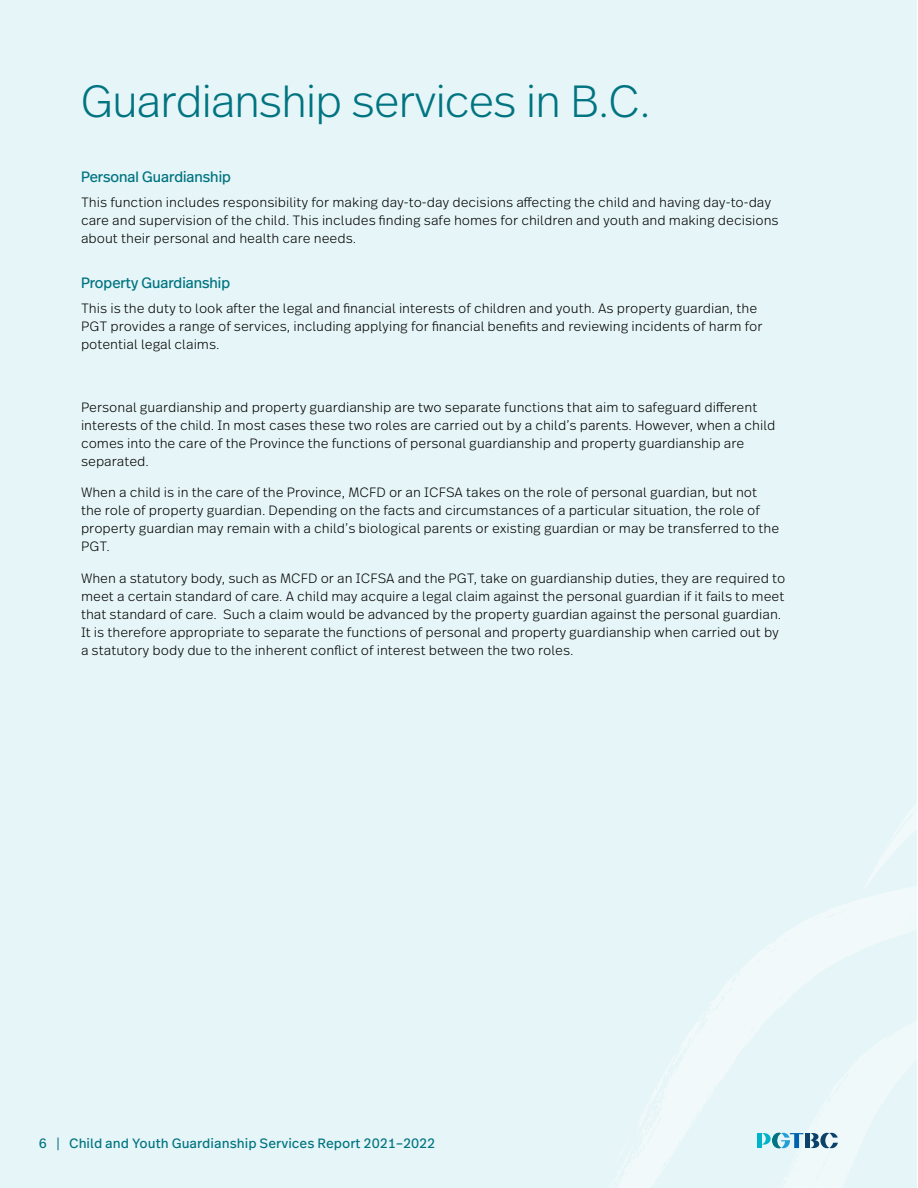
<style>
.page{position:relative;width:918px;height:1188px;background:#fff}
.page>*{position:absolute;margin:0;border:0;box-sizing:border-box;transform-origin:0 0}
.t1{font:300 45px "Real Head Pro";color:#007481}
.t2{font:15px "Real Head Pro";color:#007481}
.t3{font:300 13.5px/18px "Real Text Pro";color:#000}
.t4{font:13.5px "Real Text Pro";color:#007481}
</style>
<div class="page">
<div style="left:0;top:0;width:916px;height:1188px;background:#e6f5f7"></div>
<svg style="left:679px;top:919px;width:131px;height:230px"></svg>
<svg style="left:720px;top:1074px;width:5px;height:6px"></svg>
<svg style="left:691px;top:1114px;width:8px;height:13px"></svg>
<svg style="left:612px;top:1054px;width:68px;height:134px"></svg>
<div style="left:757px;top:1133px;width:5px;height:15px;background:#00b2ca"></div>
<svg style="left:762px;top:1133px;width:41px;height:15px"></svg>
<div style="left:805px;top:1133px;width:5px;height:15px;background:#0c4269"></div>
<svg style="left:810px;top:321px;width:107px;height:867px"></svg>
<h1 class="t1" style="left:81px;top:70px;width:571px">Guardianship services in B.C.</h1>
<p class="t2" style="left:81px;top:167px;width:151px">Personal Guardianship</p>
<p class="t3" style="left:81px;top:193px;width:699px">This function includes responsibility for making day-to-day decisions affecting the child and having day-to-day care and supervision of the child. This includes finding safe homes for children and youth and making decisions about their personal and health care needs.</p>
<p class="t2" style="left:81px;top:272px;width:151px">Property Guardianship</p>
<p class="t3" style="left:81px;top:298px;width:683px">This is the duty to look after the legal and financial interests of children and youth. As property guardian, the<br>PGT provides a range of services, including applying for financial benefits and reviewing incidents of harm for potential legal claims.</p>
<p class="t3" style="left:81px;top:397px;width:696px">Personal guardianship and property guardianship are two separate functions that aim to safeguard different interests of the child. In most cases these two roles are carried out by a child’s parents. However, when a child comes into the care of the Province the functions of personal guardianship and property guardianship are separated.</p>
<p class="t3" style="left:81px;top:483px;width:700px">When a child is in the care of the Province, MCFD or an ICFSA takes on the role of personal guardian, but not the role of property guardian. Depending on the facts and circumstances of a particular situation, the role of property guardian may remain with a child’s biological parents or existing guardian or may be transferred to the PGT.</p>
<p class="t3" style="left:81px;top:568px;width:706px">When a statutory body, such as MCFD or an ICFSA and the PGT, take on guardianship duties, they are required to meet a certain standard of care. A child may acquire a legal claim against the personal guardian if it fails to meet that standard of care. Such a claim would be advanced by the property guardian against the personal guardian.<br>It is therefore appropriate to separate the functions of personal and property guardianship when carried out by a statutory body due to the inherent conflict of interest between the two roles.</p>
<p class="t4" style="left:39px;top:1134px;width:398px">6 | Child and Youth Guardianship Services Report 2021–2022</p>
</div>
